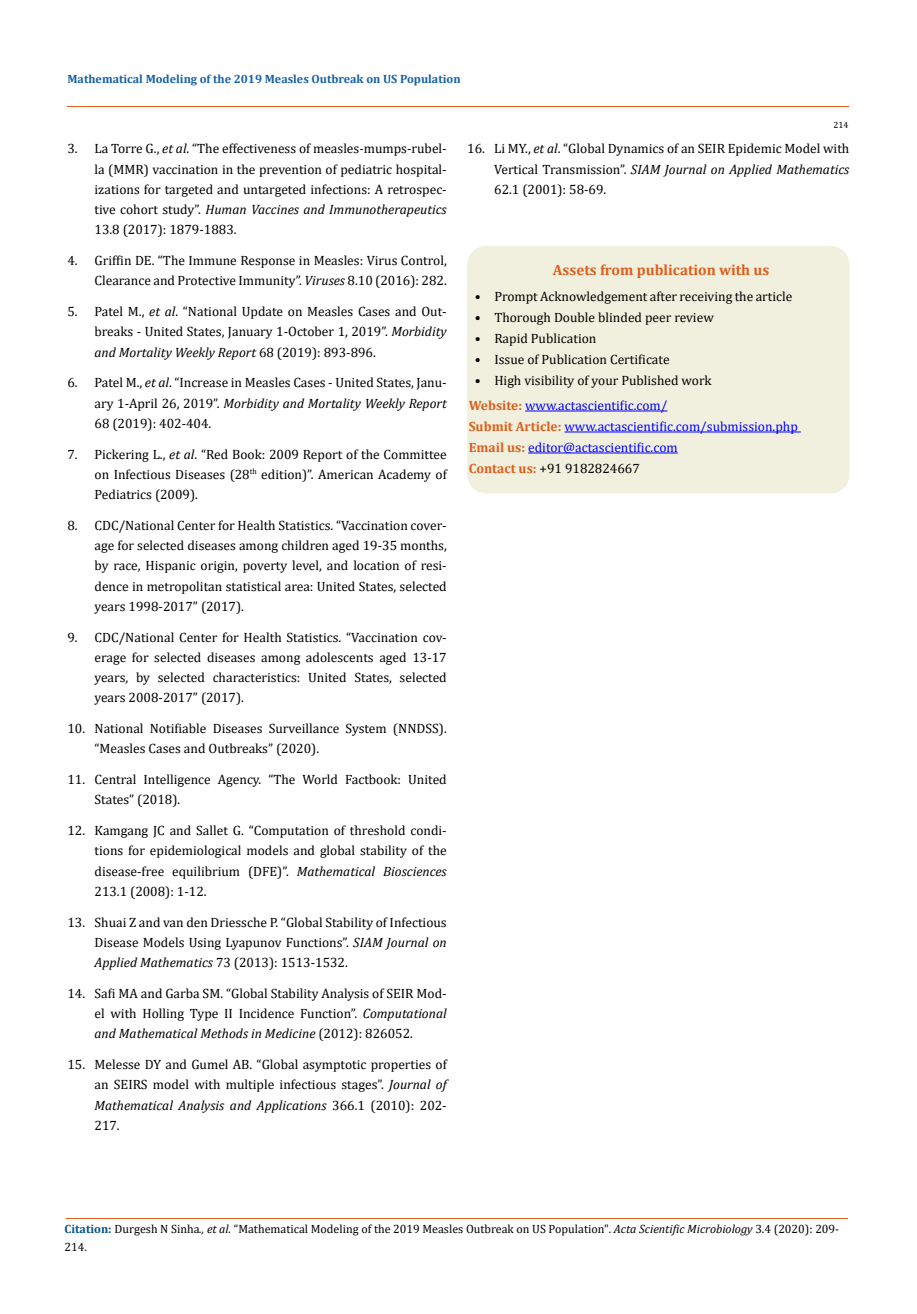
<style>
.page{position:relative;width:917px;height:1314px;background:#fff}
.page>*{position:absolute;margin:0;border:0;box-sizing:border-box;transform-origin:0 0}
.t1{font:700 15px "Cambria";color:#e05d1a}
.t2{font:13.5px/20.2px "Cambria";color:#000;text-align:justify}
.t3{font:13.5px/21px "Cambria";color:#00f}
.t4{font:12px/18px "Cambria";color:#000}
.t5{font:700 12px "Cambria";color:#1560a6}
.t6{font:9px "Cambria";color:#000}
.s1{font-style:italic}
.s2{font-weight:700;color:#e05d1a}
.s3{color:#000}
.s4{font-weight:700;color:#035089}
</style>
<div class="page">
<hr style="left:67px;top:106px;width:782px;height:1px;background:#e05d1a">
<div style="left:468px;top:247px;width:380px;height:246px;background:#f1f0de;border-radius:18px"></div>
<div style="left:467px;top:246px;width:382px;height:247px;border:2px solid #f1f0de;border-radius:18px"></div>
<hr style="left:525px;top:411px;width:142px;height:1px;background:#00f">
<hr style="left:564px;top:432px;width:236px;height:1px;background:#00f">
<hr style="left:528px;top:453px;width:149px;height:1px;background:#00f">
<hr style="left:66px;top:1218px;width:781px;height:1px;background:#e05d1a">
<p class="t5" style="left:67px;top:70px;width:394px">Mathematical Modeling of the 2019 Measles Outbreak on US Population</p>
<p class="t2" style="left:94px;top:139px;width:354px;text-indent:-27px">3. La Torre G., <span class="s1">et al</span>. “The effectiveness of measles-mumps-rubel&shy;la (MMR) vaccination in the prevention of pediatric hospital&shy;izations for targeted and untargeted infections: A retrospec&shy;tive cohort study”. <span class="s1">Human Vaccines and Immunotherapeutics </span>13.8 (2017): 1879-1883.</p>
<p class="t2" style="left:67px;top:250px;width:381px;text-align:right">4. Griffin DE. “The Immune Response in Measles: Virus Control,<br>Clearance and Protective Immunity”. <span class="s1">Viruses</span> 8.10 (2016): 282.</p>
<p class="t2" style="left:94px;top:301px;width:354px;text-indent:-27px">5. Patel M., <span class="s1">et al</span>. “National Update on Measles Cases and Out&shy;breaks - United States, January 1-October 1, 2019”. <span class="s1">Morbidity and Mortality Weekly Report</span> 68 (2019): 893-896.</p>
<p class="t2" style="left:94px;top:373px;width:354px;text-indent:-27px">6. Patel M., <span class="s1">et al</span>. “Increase in Measles Cases - United States, Janu&shy;ary 1-April 26, 2019”. <span class="s1">Morbidity and Mortality Weekly Report </span>68 (2019): 402-404.</p>
<p class="t2" style="left:94px;top:444px;width:354px;text-indent:-27px">7. Pickering L., <span class="s1">et al</span>. “Red Book: 2009 Report of the Committee on Infectious Diseases (28<sup>th</sup> edition)”. American Academy of Pediatrics (2009).</p>
<p class="t2" style="left:94px;top:515px;width:354px;text-indent:-27px">8. CDC/National Center for Health Statistics. “Vaccination cover&shy;age for selected diseases among children aged 19-35 months, by race, Hispanic origin, poverty level, and location of resi&shy;dence in metropolitan statistical area: United States, selected years 1998-2017” (2017).</p>
<p class="t2" style="left:94px;top:627px;width:354px;text-indent:-27px">9. CDC/National Center for Health Statistics. “Vaccination cov&shy;erage for selected diseases among adolescents aged 13-17 years, by selected characteristics: United States, selected years 2008-2017” (2017).</p>
<p class="t2" style="left:94px;top:718px;width:354px;text-indent:-27px">10. National Notifiable Diseases Surveillance System (NNDSS). “Measles Cases and Outbreaks” (2020).</p>
<p class="t2" style="left:94px;top:769px;width:354px;text-indent:-27px">11. Central Intelligence Agency. “The World Factbook: United<br>States” (2018).</p>
<p class="t2" style="left:94px;top:820px;width:354px;text-indent:-27px">12. Kamgang JC and Sallet G. “Computation of threshold condi&shy;tions for epidemiological models and global stability of the disease-free equilibrium (DFE)”. <span class="s1">Mathematical Biosciences </span>213.1 (2008): 1-12.</p>
<p class="t2" style="left:94px;top:912px;width:354px;text-indent:-27px">13. Shuai Z and van den Driessche P. “Global Stability of Infectious Disease Models Using Lyapunov Functions”. <span class="s1">SIAM Journal on Applied Mathematics</span> 73 (2013): 1513-1532.</p>
<p class="t2" style="left:94px;top:983px;width:354px;text-indent:-27px">14. Safi MA and Garba SM. “Global Stability Analysis of SEIR Mod&shy;el with Holling Type II Incidence Function”. <span class="s1">Computational and Mathematical Methods in Medicine</span> (2012): 826052.</p>
<p class="t2" style="left:94px;top:1054px;width:354px;text-indent:-27px">15. Melesse DY and Gumel AB. “Global asymptotic properties of an SEIRS model with multiple infectious stages”. <span class="s1">Journal of Mathematical Analysis and Applications</span> 366.1 (2010): 202- 217.</p>
<p class="t6" style="left:833px;top:120px;width:16px">214</p>
<p class="t2" style="left:494px;top:139px;width:356px;text-indent:-27px">16. Li MY., <span class="s1">et al</span>. “Global Dynamics of an SEIR Epidemic Model with Vertical Transmission”. <span class="s1">SIAM Journal on Applied Mathematics </span>62.1 (2001): 58-69.</p>
<p class="t1" style="left:553px;top:259px;width:218px">Assets from publication with us</p>
<p class="t2" style="left:475px;top:286px;width:319px">• Prompt Acknowledgement after receiving the article</p>
<p class="t2" style="left:475px;top:307px;width:240px">• Thorough Double blinded peer review</p>
<p class="t2" style="left:475px;top:328px;width:123px">• Rapid Publication</p>
<p class="t2" style="left:475px;top:349px;width:196px">• Issue of Publication Certificate</p>
<p class="t2" style="left:475px;top:370px;width:238px">• High visibility of your Published work</p>
<p class="t3" style="left:468px;top:395px;width:330px"><span class="s2">Website:</span> www.actascientific.com/<br><span class="s2">Submit Article:</span> www.actascientific.com/submission.php <span class="s2">Email us:</span> editor@actascientific.com<br><span class="s2">Contact us:</span> <span class="s3">+91 9182824667</span></p>
<p class="t4" style="left:65px;top:1220px;width:776px"><span class="s4">Citation:</span> Durgesh N Sinha<span class="s1">., et al.</span> “Mathematical Modeling of the 2019 Measles Outbreak on US Population". <span class="s1">Acta Scientific Microbiology</span> 3.4 (2020): 209-<br>214.</p>
</div>
